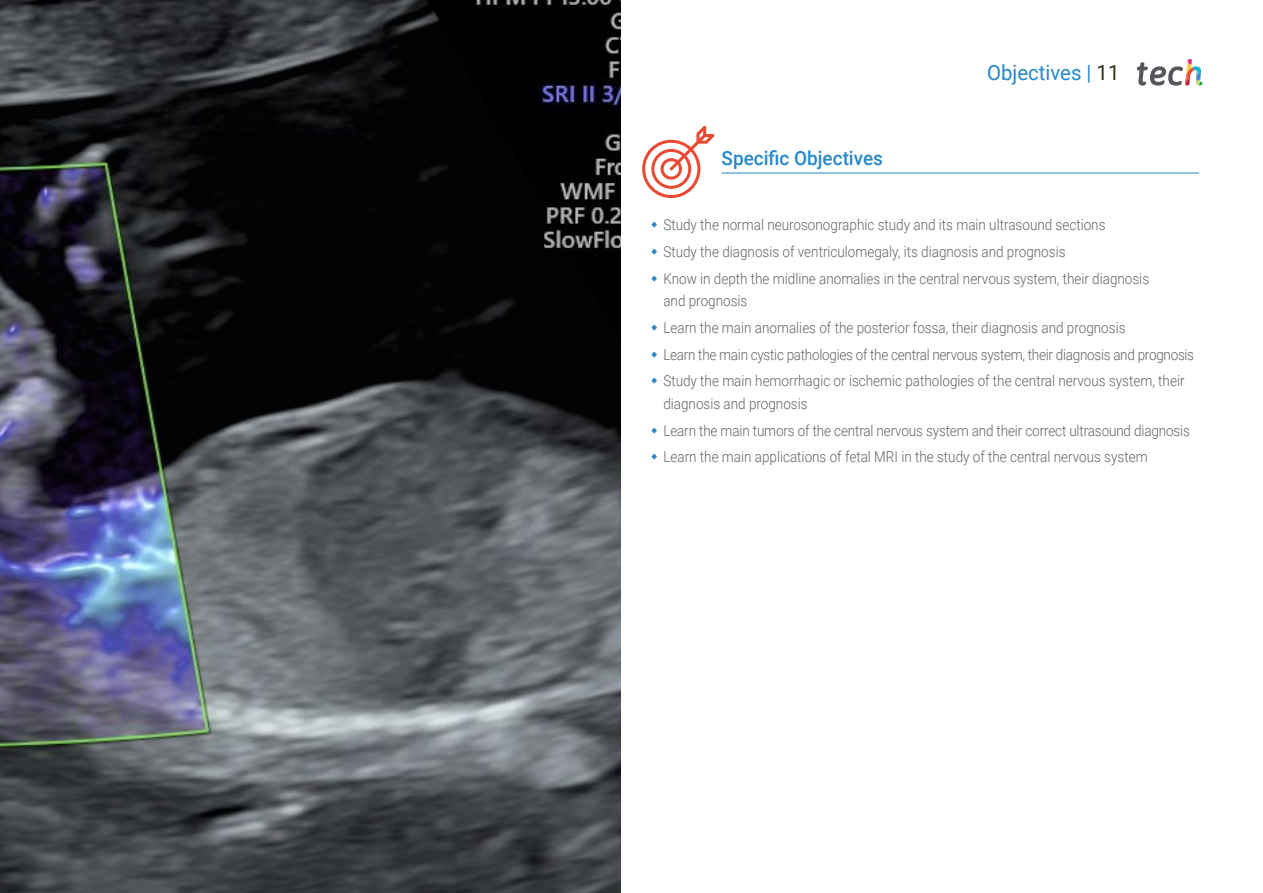
<style>
.page{position:relative;width:1263px;height:893px;background:#fff}
.page>*{position:absolute;margin:0;border:0;box-sizing:border-box;transform-origin:0 0}
.t1{font:21px "Roboto";color:#2488c9}
.t2{font:500 19.5px "Roboto";color:#2488c9}
.t3{font:300 15px/26.7px "Roboto";color:#61646a;scale:.9 1}
.s1{color:#312e20}
</style>
<div class="page">
<svg style="left:1137px;top:59px;width:65px;height:27px"></svg>
<hr style="left:722px;top:173px;width:477px;height:1px;background:#2488c9">
<img style="left:0;top:0;width:621px;height:893px">
<svg style="left:642px;top:126px;width:72px;height:72px"></svg>
<h2 class="t2" style="left:722px;top:144px;width:163px">Specific Objectives</h2>
<h1 class="t1" style="left:987px;top:57px;width:134px">Objectives | <span class="s1">11</span></h1>
<p class="t3" style="left:663px;top:211px;width:541px">Study the normal neurosonographic study and its main ultrasound sections<br>Study the diagnosis of ventriculomegaly, its diagnosis and prognosis<br>Know in depth the midline anomalies in the central nervous system, their diagnosis</p>
<p class="t3" style="left:663px;top:287px;width:591px">and prognosis<br>Learn the main anomalies of the posterior fossa, their diagnosis and prognosis<br>Learn the main cystic pathologies of the central nervous system, their diagnosis and prognosis Study the main hemorrhagic or ischemic pathologies of the central nervous system, their</p>
<p class="t3" style="left:663px;top:390px;width:587px">diagnosis and prognosis<br>Learn the main tumors of the central nervous system and their correct ultrasound diagnosis<br>Learn the main applications of fetal MRI in the study of the central nervous system</p>
</div>
